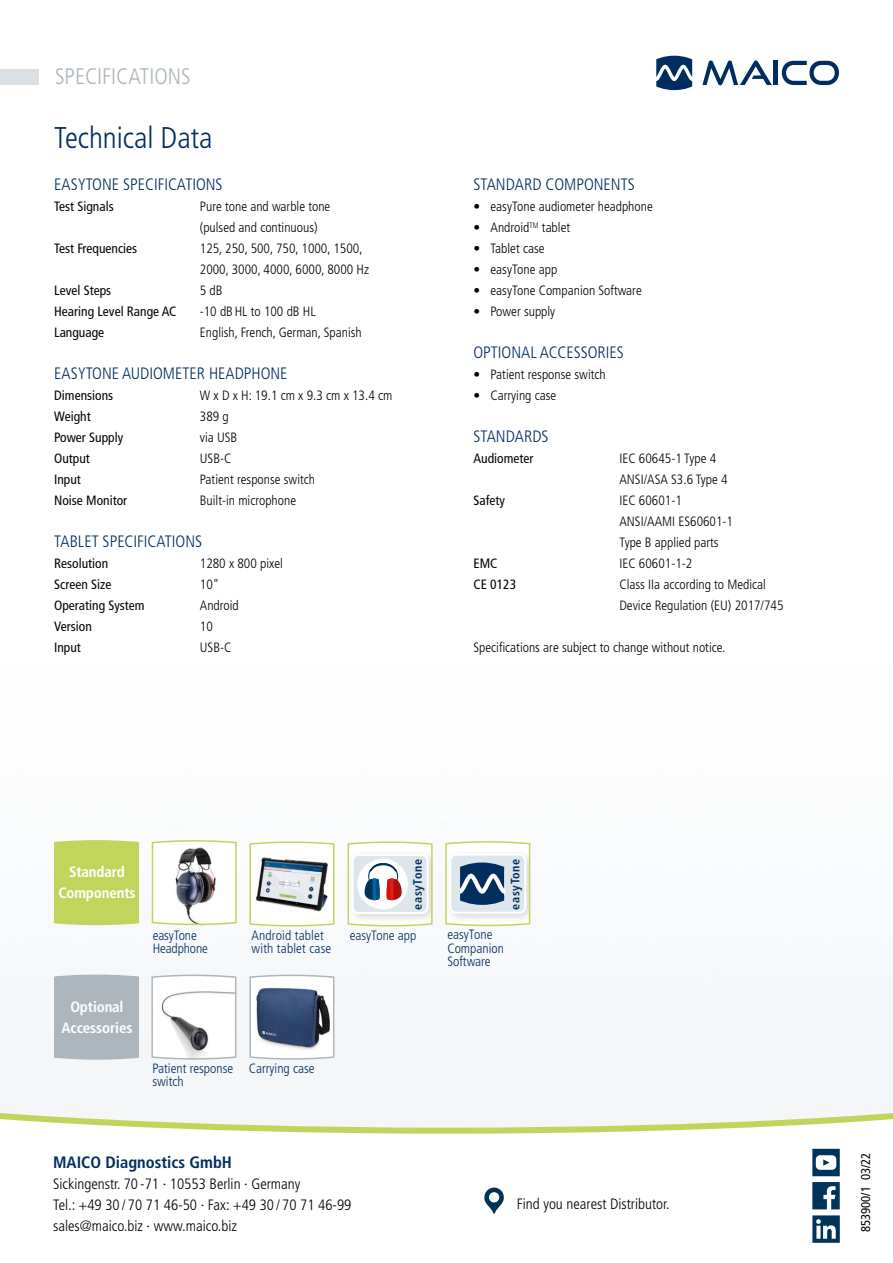
<style>
.page{position:relative;width:893px;height:1263px;background:#fff}
.page>*{position:absolute;margin:0;border:0;box-sizing:border-box;transform-origin:0 0}
.t1{font:300 condensed 30px "Frutiger LT Std";color:#002d5f}
.t2{font:300 condensed 22.5px "Frutiger LT Std";color:#adb6bc}
.t3{font:300 condensed 16.5px "Frutiger LT Std";color:#002d5f}
.t4{font:700 condensed 16.5px "Frutiger LT Std";color:#002d5f}
.t5{font:300 condensed 15px/21px "Frutiger LT Std";color:#000}
.t6{font:700 condensed 15px/21px "Frutiger LT Std";letter-spacing:-.01em;color:#fff;text-align:center}
.t7{font:300 condensed 13.5px/21px "Frutiger LT Std";color:#000}
.t8{font:condensed 13.5px "Frutiger LT Std";color:#030305}
.t9{font:300 condensed 13.5px/13.5px "Frutiger LT Std";color:#002d5f}
.t10{font:condensed 12.75px "Frutiger LT Std";color:#000}
.t11{font:700 condensed 12.15px "Frutiger LT Std";letter-spacing:.055em;color:#002e5e}
</style>
<div class="page">
<svg style="left:0;top:1109px;width:893px;height:25px"></svg>
<svg style="left:702px;top:60px;width:70px;height:25px"></svg>
<hr style="left:774px;top:61px;width:4px;height:24px;background:#002d5f">
<svg style="left:782px;top:61px;width:57px;height:24px"></svg>
<svg style="left:656px;top:56px;width:36px;height:34px"></svg>
<div style="left:53px;top:839px;width:87px;height:87px;background:#c1d55d"></div>
<div style="left:53px;top:974px;width:87px;height:86px;background:#adb6bc"></div>
<div style="left:0;top:69px;width:38px;height:16px;background:#dae0e3"></div>
<svg style="left:151px;top:839px;width:87px;height:87px"></svg>
<svg style="left:347px;top:841px;width:86px;height:86px"></svg>
<img style="left:249px;top:841px;width:86px;height:86px">
<svg style="left:151px;top:974px;width:86px;height:86px"></svg>
<svg style="left:484px;top:1187px;width:20px;height:27px"></svg>
<svg style="left:249px;top:974px;width:86px;height:86px"></svg>
<svg style="left:445px;top:840px;width:86px;height:87px"></svg>
<svg style="left:812px;top:1182px;width:28px;height:27px"></svg>
<svg style="left:812px;top:1215px;width:28px;height:28px"></svg>
<svg style="left:812px;top:1149px;width:28px;height:27px"></svg>
<h2 class="t2" style="left:55px;top:64px;width:137px">SPECIFICATIONS</h2>
<h1 class="t1" style="left:54px;top:121px;width:160px">Technical Data</h1>
<p class="t3" style="left:54px;top:175px;width:170px">EASYTONE SPECIFICATIONS</p>
<p class="t8" style="left:54px;top:198px;width:61px">Test Signals</p>
<p class="t7" style="left:200px;top:196px;width:132px">Pure tone and warble tone (pulsed and continuous)</p>
<p class="t8" style="left:54px;top:241px;width:85px">Test Frequencies</p>
<p class="t7" style="left:200px;top:238px;width:171px">125, 250, 500, 750, 1000, 1500,<br>2000, 3000, 4000, 6000, 8000 Hz</p>
<p class="t8" style="left:54px;top:283px;width:58px">Level Steps</p>
<p class="t7" style="left:200px;top:280px;width:24px">5 dB</p>
<p class="t8" style="left:54px;top:304px;width:124px">Hearing Level Range AC</p>
<p class="t7" style="left:200px;top:301px;width:117px">-10 dBHL to 100 dB HL</p>
<p class="t8" style="left:54px;top:325px;width:51px">Language</p>
<p class="t7" style="left:200px;top:322px;width:163px">English, French, German, Spanish</p>
<p class="t3" style="left:54px;top:364px;width:235px">EASYTONE AUDIOMETER HEADPHONE</p>
<p class="t8" style="left:54px;top:387px;width:60px">Dimensions</p>
<p class="t7" style="left:200px;top:385px;width:194px">W x D x H: 19.1 cm x 9.3 cm x 13.4 cm</p>
<p class="t8" style="left:54px;top:409px;width:38px">Weight</p>
<p class="t7" style="left:200px;top:406px;width:30px">389 g</p>
<p class="t8" style="left:54px;top:430px;width:70px">Power Supply</p>
<p class="t7" style="left:200px;top:427px;width:39px">via USB</p>
<p class="t8" style="left:54px;top:451px;width:37px">Output</p>
<p class="t7" style="left:200px;top:448px;width:33px">USB-C</p>
<p class="t8" style="left:54px;top:472px;width:28px">Input</p>
<p class="t7" style="left:200px;top:469px;width:117px">Patient response switch</p>
<p class="t8" style="left:54px;top:493px;width:75px">Noise Monitor</p>
<p class="t7" style="left:200px;top:490px;width:98px">Built-in microphone</p>
<p class="t3" style="left:54px;top:532px;width:149px">TABLET SPECIFICATIONS</p>
<p class="t8" style="left:54px;top:555px;width:56px">Resolution</p>
<p class="t7" style="left:200px;top:553px;width:85px">1280 x 800 pixel</p>
<p class="t8" style="left:54px;top:577px;width:59px">Screen Size</p>
<p class="t7" style="left:200px;top:574px;width:21px">10"</p>
<p class="t8" style="left:54px;top:598px;width:92px">Operating System</p>
<p class="t7" style="left:200px;top:595px;width:41px">Android</p>
<p class="t8" style="left:54px;top:619px;width:39px">Version</p>
<p class="t7" style="left:200px;top:616px;width:14px">10</p>
<p class="t8" style="left:54px;top:640px;width:28px">Input</p>
<p class="t7" style="left:200px;top:637px;width:33px">USB-C</p>
<p class="t3" style="left:473px;top:175px;width:163px">STANDARD COMPONENTS</p>
<p class="t7" style="left:473px;top:196px;width:181px">• easyTone audiometer headphone</p>
<p class="t7" style="left:473px;top:217px;width:98px">• Android<sup>TM</sup> tablet</p>
<p class="t7" style="left:473px;top:238px;width:72px">• Tablet case</p>
<p class="t7" style="left:473px;top:259px;width:85px">• easyTone app</p>
<p class="t7" style="left:473px;top:280px;width:170px">• easyTone Companion Software</p>
<p class="t7" style="left:473px;top:301px;width:83px">• Power supply</p>
<p class="t3" style="left:473px;top:343px;width:152px">OPTIONAL ACCESSORIES</p>
<p class="t7" style="left:473px;top:364px;width:134px">• Patient response switch</p>
<p class="t7" style="left:473px;top:385px;width:84px">• Carrying case</p>
<p class="t3" style="left:473px;top:427px;width:77px">STANDARDS</p>
<p class="t8" style="left:473px;top:450px;width:61px">Audiometer</p>
<p class="t7" style="left:619px;top:448px;width:110px">IEC 60645-1 Type 4<br>ANSI/ASA S3.6 Type 4</p>
<p class="t8" style="left:473px;top:493px;width:33px">Safety</p>
<p class="t7" style="left:619px;top:490px;width:115px">IEC 60601-1<br>ANSI/AAMI ES60601-1<br>Type B applied parts</p>
<p class="t8" style="left:473px;top:556px;width:26px">EMC</p>
<p class="t7" style="left:619px;top:553px;width:74px">IEC 60601-1-2</p>
<p class="t8" style="left:473px;top:577px;width:44px">CE 0123</p>
<p class="t7" style="left:619px;top:574px;width:166px">Class IIa according to Medical<br>Device Regulation (EU) 2017/745</p>
<p class="t7" style="left:473px;top:637px;width:253px">Specifications are subject to change without notice.</p>
<p class="t6" style="left:58px;top:861px;width:79px">Standard<br>Components</p>
<p class="t9" style="left:153px;top:928px;width:57px">easyTone<br>Headphone</p>
<p class="t9" style="left:252px;top:928px;width:81px">Android tablet with tablet case</p>
<p class="t6" style="left:61px;top:996px;width:72px">Optional<br>Accessories</p>
<p class="t9" style="left:152px;top:1062px;width:82px">Patient response switch</p>
<p class="t9" style="left:249px;top:1062px;width:67px">Carrying case</p>
<p class="t11" style="left:410px;top:910px;width:53px;rotate:-90deg">easyTone</p>
<p class="t9" style="left:350px;top:929px;width:68px">easyTone app</p>
<p class="t11" style="left:508px;top:910px;width:53px;rotate:-90deg">easyTone</p>
<p class="t9" style="left:447px;top:928px;width:58px">easyTone<br>Companion<br>Software</p>
<p class="t4" style="left:53px;top:1153px;width:180px">MAICO Diagnostics GmbH</p>
<p class="t5" style="left:53px;top:1174px;width:300px">Sickingenstr. 70 -71 · 10553 Berlin · Germany<br>Tel.: +49 30 / 70 71 46-50 · Fax: +49 30 / 70 71 46-99 sales@maico.biz · www.maico.biz</p>
<p class="t5" style="left:517px;top:1194px;width:154px">Find you nearest Distributor.</p>
<p class="t10" style="left:858px;top:1232px;width:82px;rotate:-90deg">853900/1 03/22</p>
</div>
